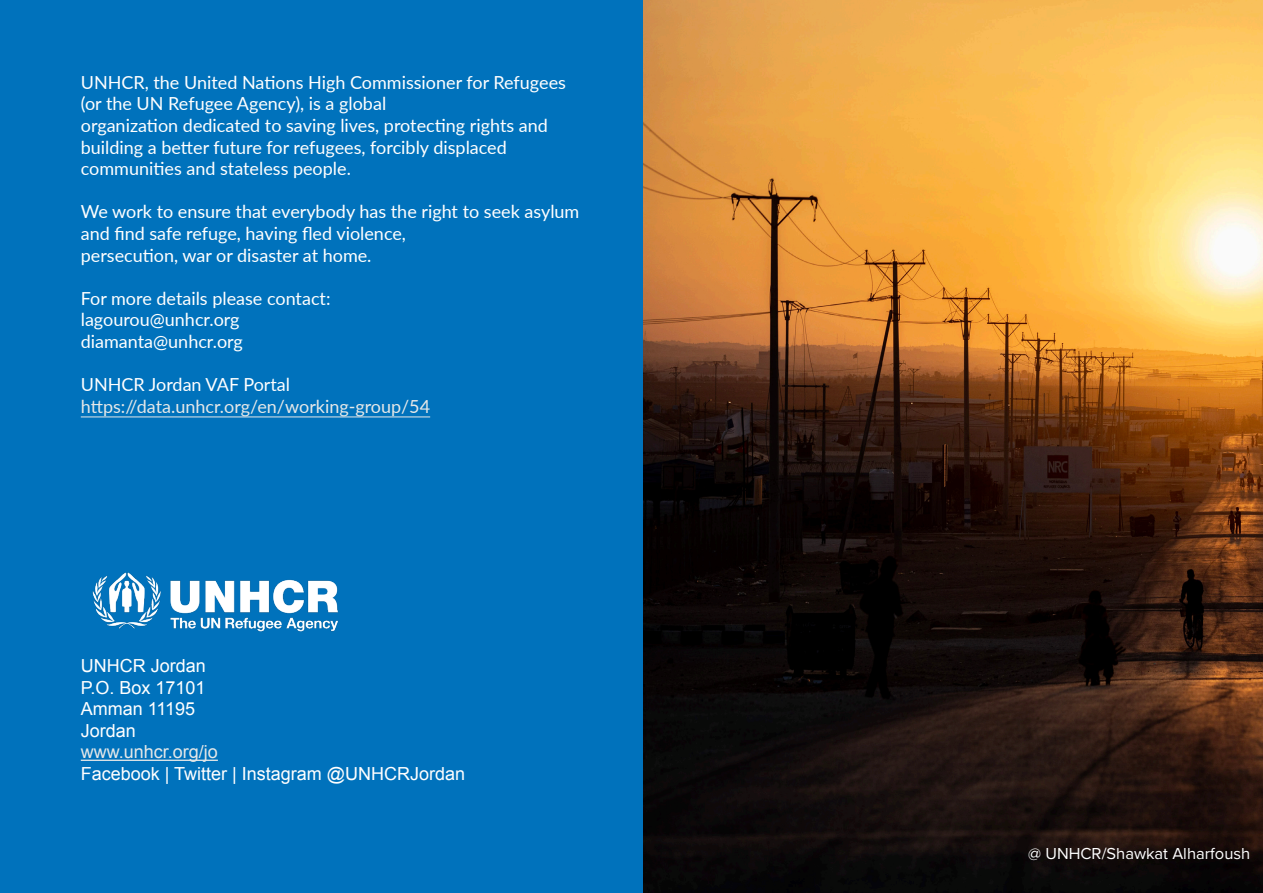
<style>
.page{position:relative;width:1263px;height:893px;background:#0072bc}
.page>*{position:absolute;margin:0;border:0;box-sizing:border-box;transform-origin:0 0}
.t1{font:18px/21.6px "Lato";color:#fff}
.t2{font:18px "Arial";color:#fff}
.t3{font:18px "Lato";color:#e6e8e8}
.t4{font:18px "Arial";color:#e6e8e8}
.t5{font:16.5px "Proxima Nova";color:#fff}
</style>
<div class="page">
<img style="left:643px;top:0;width:620px;height:893px">
<hr style="left:81px;top:416px;width:349px;height:1px;background:#e6e8e8">
<hr style="left:81px;top:760px;width:137px;height:1px;background:#e6e8e8">
<img style="left:92px;top:572px;width:246px;height:60px">
<p class="t1" style="left:81px;top:71px;width:487px">UNHCR, the United Nations High Commissioner for Refugees (or the UN Refugee Agency i s,) a global</p>
<p class="t1" style="left:81px;top:114px;width:469px">organization dedicated to saving lives, protecting rights and building a better future for refugees, forcibly displaced</p>
<p class="t1" style="left:81px;top:157px;width:272px">communities and stateless people.</p>
<p class="t1" style="left:81px;top:200px;width:500px">We work to ensure that everybody has the right to seek asylum and find safe refuge, having fled violence,</p>
<p class="t1" style="left:81px;top:243px;width:292px">persecution, war or disaster at home.</p>
<p class="t1" style="left:81px;top:287px;width:251px">For more details please contact:</p>
<p class="t1" style="left:81px;top:308px;width:160px">lagourou@unhcr.org</p>
<p class="t1" style="left:81px;top:330px;width:164px">diamanta@unhcr.org</p>
<p class="t1" style="left:81px;top:373px;width:211px">UNHCR Jordan VAF Portal</p>
<p class="t3" style="left:81px;top:393px;width:351px">https://data.unhcr.org/en/working-group/54</p>
<p class="t2" style="left:81px;top:654px;width:127px">UNHCR Jordan</p>
<p class="t2" style="left:81px;top:675px;width:126px">O.P . Box 17101</p>
<p class="t2" style="left:81px;top:697px;width:116px">Amman 11195</p>
<p class="t2" style="left:81px;top:719px;width:57px">Jordan</p>
<p class="t4" style="left:81px;top:740px;width:139px">www.unhcr.org j o/</p>
<p class="t2" style="left:81px;top:762px;width:386px">Facebook | Twitter | Instagram @UNHCRJordan</p>
<p class="t5" style="left:1028px;top:841px;width:223px">@ UNHCR/Shawkat Alharfoush</p>
</div>
